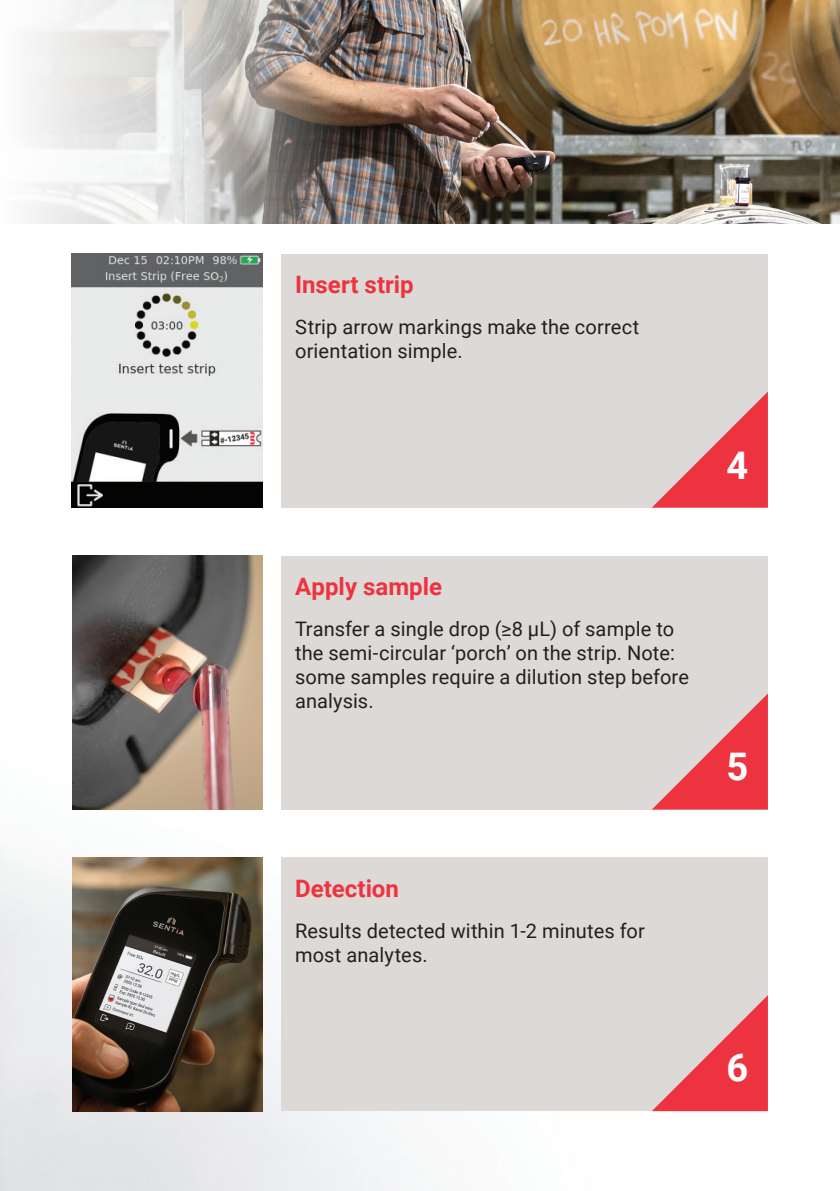
<style>
.page{position:relative;width:840px;height:1191px;background:#fff}
.page>*{position:absolute;margin:0;border:0;box-sizing:border-box;transform-origin:0 0}
.t1{font:700 38px "Roboto";color:#fff}
.t2{font:700 24px "Roboto";color:#ee3340}
.t3{font:20px/24px "Roboto";letter-spacing:.005em;color:#231f20}
</style>
<div class="page">
<img style="left:0;top:382px;width:768px;height:809px">
<div style="left:281px;top:254px;width:486px;height:253px;background:#dcd9d6"></div>
<div style="left:281px;top:555px;width:486px;height:254px;background:#dcd9d6"></div>
<div style="left:281px;top:857px;width:486px;height:254px;background:#dcd9d6"></div>
<img style="left:72px;top:555px;width:190px;height:254px">
<img style="left:72px;top:857px;width:190px;height:254px">
<img style="left:72px;top:254px;width:190px;height:253px">
<svg style="left:652px;top:392px;width:115px;height:115px"></svg>
<svg style="left:652px;top:694px;width:115px;height:115px"></svg>
<svg style="left:652px;top:996px;width:115px;height:115px"></svg>
<img style="left:31px;top:0;width:808px;height:223px">
<p class="t2" style="left:295px;top:268px;width:120px">Insert strip</p>
<p class="t3" style="left:295px;top:314px;width:345px">Strip arrow markings make the correct orientation simple.</p>
<h1 class="t1" style="left:726px;top:438px;width:23px">4</h1>
<p class="t2" style="left:295px;top:569px;width:148px">Apply sample</p>
<p class="t3" style="left:295px;top:616px;width:395px">Transfer a single drop (≥8 µL) of sample to the semi-circular ‘porch’ on the strip. Note: some samples require a dilution step before analysis.</p>
<h1 class="t1" style="left:726px;top:740px;width:23px">5</h1>
<p class="t2" style="left:295px;top:871px;width:105px">Detection</p>
<p class="t3" style="left:295px;top:918px;width:351px">Results detected within 1-2 minutes for most analytes.</p>
<h1 class="t1" style="left:726px;top:1041px;width:23px">6</h1>
</div>
